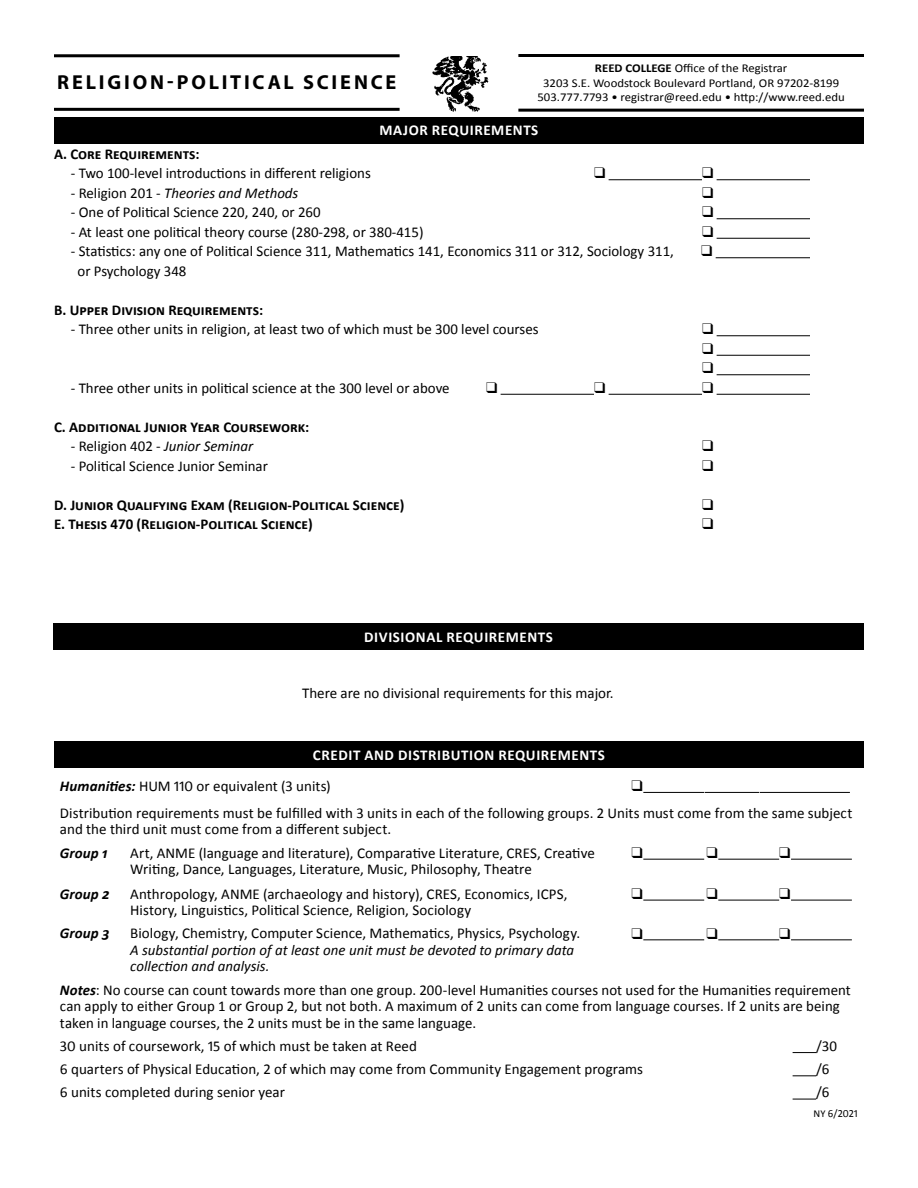
<style>
.page{position:relative;width:918px;height:1188px;background:#fff}
.page>*{position:absolute;margin:0;border:0;box-sizing:border-box;transform-origin:0 0}
.t1{font:700 20.25px "Myriad Pro";letter-spacing:.14em;color:#000}
.t2{font:15px/16.5px "Calibri";color:#000}
.t3{font:700 15px "Calibri";color:#000}
.t4{font:italic 15px/16.5px "Calibri";color:#000}
.t5{font:700 15px/31.3px "Calibri";letter-spacing:.04em;color:#fff}
.t6{font:italic 700 15px "Calibri";letter-spacing:.005em;color:#000}
.t7{font:15px/19.5px "Zapf Dingbats ITC";color:#000;text-align:justify}
.t8{font:12px/14.4px "Calibri";color:#000;text-align:center;scale:1.06 1}
.t9{font:10.95px "Calibri";color:#000;scale:.96 1}
.s1{font-weight:700}
.s2{font-style:normal}
.s3{font-style:italic}
.s4{font-style:italic;color:#000}
.s5{font-weight:400;color:#000}
.s6{font-weight:700;font-style:italic}
.s7{font-size:10.5px}
</style>
<div class="page">
<hr style="left:54px;top:108px;width:346px;height:3px;background:#000">
<hr style="left:54px;top:54px;width:346px;height:3px;background:#000">
<hr style="left:518px;top:109px;width:346px;height:3px;background:#000">
<hr style="left:518px;top:54px;width:346px;height:3px;background:#000">
<div style="left:54px;top:117px;width:810px;height:27px;background:#000"></div>
<img style="left:432px;top:56px;width:57px;height:56px">
<hr style="left:609px;top:179px;width:93px;height:1px;background:#000">
<hr style="left:717px;top:179px;width:93px;height:1px;background:#000">
<hr style="left:717px;top:218px;width:93px;height:1px;background:#000">
<hr style="left:717px;top:238px;width:93px;height:1px;background:#000">
<hr style="left:716px;top:257px;width:94px;height:1px;background:#000">
<hr style="left:717px;top:335px;width:93px;height:1px;background:#000">
<hr style="left:717px;top:355px;width:93px;height:1px;background:#000">
<hr style="left:717px;top:374px;width:93px;height:1px;background:#000">
<hr style="left:501px;top:394px;width:93px;height:1px;background:#000">
<hr style="left:609px;top:394px;width:93px;height:1px;background:#000">
<hr style="left:717px;top:394px;width:93px;height:1px;background:#000">
<div style="left:54px;top:623px;width:810px;height:27px;background:#000"></div>
<div style="left:54px;top:741px;width:810px;height:27px;background:#000"></div>
<hr style="left:643px;top:792px;width:61px;height:1px;background:#000">
<hr style="left:705px;top:792px;width:54px;height:1px;background:#000">
<hr style="left:760px;top:792px;width:90px;height:1px;background:#000">
<hr style="left:643px;top:859px;width:61px;height:1px;background:#000">
<hr style="left:718px;top:859px;width:61px;height:1px;background:#000">
<hr style="left:791px;top:859px;width:61px;height:1px;background:#000">
<hr style="left:643px;top:900px;width:61px;height:1px;background:#000">
<hr style="left:718px;top:900px;width:61px;height:1px;background:#000">
<hr style="left:791px;top:900px;width:61px;height:1px;background:#000">
<hr style="left:643px;top:939px;width:61px;height:1px;background:#000">
<hr style="left:718px;top:939px;width:61px;height:1px;background:#000">
<hr style="left:791px;top:939px;width:61px;height:1px;background:#000">
<svg style="left:793px;top:1052px;width:23px;height:1px"></svg>
<svg style="left:793px;top:1075px;width:23px;height:1px"></svg>
<svg style="left:793px;top:1099px;width:23px;height:1px"></svg>
<h1 class="t1" style="left:57px;top:69px;width:341px">RELIGION-POLITICAL SCIENCE</h1>
<p class="t8" style="left:538px;top:61px;width:291px"><span class="s1">REED COLLEGE</span> Office of the Registrar<br>3203 S.E. Woodstock Boulevard Portland, OR 97202-8199<br>503.777.7793 • registrar@reed.edu • http://www.reed.edu</p>
<p class="t5" style="left:380px;top:114px;width:160px">MAJOR REQUIREMENTS</p>
<p class="t3" style="left:54px;top:144px;width:147px">A. Core Requirements:</p>
<p class="t2" style="left:71px;top:165px;width:302px">- Two 100-level introductions in different religions</p>
<p class="t4" style="left:71px;top:184px;width:229px"><span class="s2">- Religion 201 -</span> Theories and Methods</p>
<p class="t2" style="left:71px;top:204px;width:251px">- One of Political Science 220, 240, or 260</p>
<p class="t2" style="left:71px;top:223px;width:354px">- At least one political theory course (280-298, or 380-415)</p>
<p class="t2" style="left:71px;top:243px;width:605px">- Statistics: any one of Political Science 311, Mathematics 141, Economics 311 or 312, Sociology 311,</p>
<p class="t2" style="left:78px;top:262px;width:110px">or Psychology 348</p>
<p class="t3" style="left:54px;top:300px;width:211px">B. Upper Division Requirements:</p>
<p class="t2" style="left:71px;top:321px;width:469px">- Three other units in religion, at least two of which must be 300 level courses</p>
<p class="t7" style="left:702px;top:319px;width:13px">❑ ❑ ❑</p>
<p class="t2" style="left:71px;top:379px;width:380px">- Three other units in political science at the 300 level or above</p>
<p class="t3" style="left:54px;top:417px;width:257px">C. Additional Junior Year Coursework:</p>
<p class="t2" style="left:71px;top:438px;width:184px">- Religion 402 - <span class="s3">Junior Seminar</span></p>
<p class="t2" style="left:71px;top:457px;width:199px">- Political Science Junior Seminar</p>
<p class="t3" style="left:54px;top:495px;width:352px">D. Junior Qualifying Exam (Religion-Political Science)</p>
<p class="t3" style="left:54px;top:514px;width:260px">E. Thesis 470 (Religion-Political Science)</p>
<p class="t5" style="left:364px;top:621px;width:190px">DIVISIONAL REQUIREMENTS</p>
<p class="t2" style="left:302px;top:685px;width:313px">There are no divisional requirements for this major.</p>
<p class="t5" style="left:60px;top:739px;width:547px;text-indent:253px">CREDIT AND DISTRIBUTION REQUIREMENTS<br><span class="s4">Humanities:</span> <span class="s5">HUM 110 or equivalent (3 units)</span></p>
<p class="t2" style="left:60px;top:805px;width:794px">Distribution requirements must be fulfilled with 3 units in each of the following groups. 2 Units must come from the same subject and the third unit must come from a different subject.</p>
<p class="t6" style="left:60px;top:843px;width:49px">Group 1</p>
<p class="t2" style="left:130px;top:845px;width:466px">Art, ANME (language and literature), Comparative Literature, CRES, Creative<br>Writing, Dance, Languages, Literature, Music, Philosophy, Theatre</p>
<p class="t6" style="left:60px;top:884px;width:51px">Group 2</p>
<p class="t2" style="left:130px;top:885px;width:439px">Anthropology, ANME (archaeology and history), CRES, Economics, ICPS,<br>History, Linguistics, Political Science, Religion, Sociology</p>
<p class="t6" style="left:60px;top:924px;width:51px">Group 3</p>
<p class="t2" style="left:130px;top:925px;width:452px">Biology, Chemistry, Computer Science, Mathematics, Physics, Psychology.</p>
<p class="t4" style="left:130px;top:941px;width:445px">A substantial portion of at least one unit must be devoted to primary data collection and analysis.</p>
<p class="t2" style="left:60px;top:981px;width:793px"><span class="s6">Notes</span>: No course can count towards more than one group. 200-level Humanities courses not used for the Humanities requirement can apply to either Group 1 or Group 2, but not both. A maximum of 2 units can come from language courses. If 2 units are being taken in language courses, the 2 units must be in the same language.</p>
<p class="t2" style="left:60px;top:1038px;width:359px">30 units of coursework, 15 of which must be taken at Reed</p>
<p class="t2" style="left:816px;top:1038px;width:22px">/30</p>
<p class="t2" style="left:60px;top:1061px;width:585px">6 quarters of Physical Education, 2 of which may come from Community Engagement programs</p>
<p class="t2" style="left:816px;top:1061px;width:15px">/6</p>
<p class="t2" style="left:60px;top:1084px;width:227px">6 units completed during senior year</p>
<p class="t2" style="left:816px;top:1084px;width:15px">/6</p>
<p class="t9" style="left:813px;top:1107px;width:48px"><span class="s7">NY</span> 6/2021</p>
</div>
